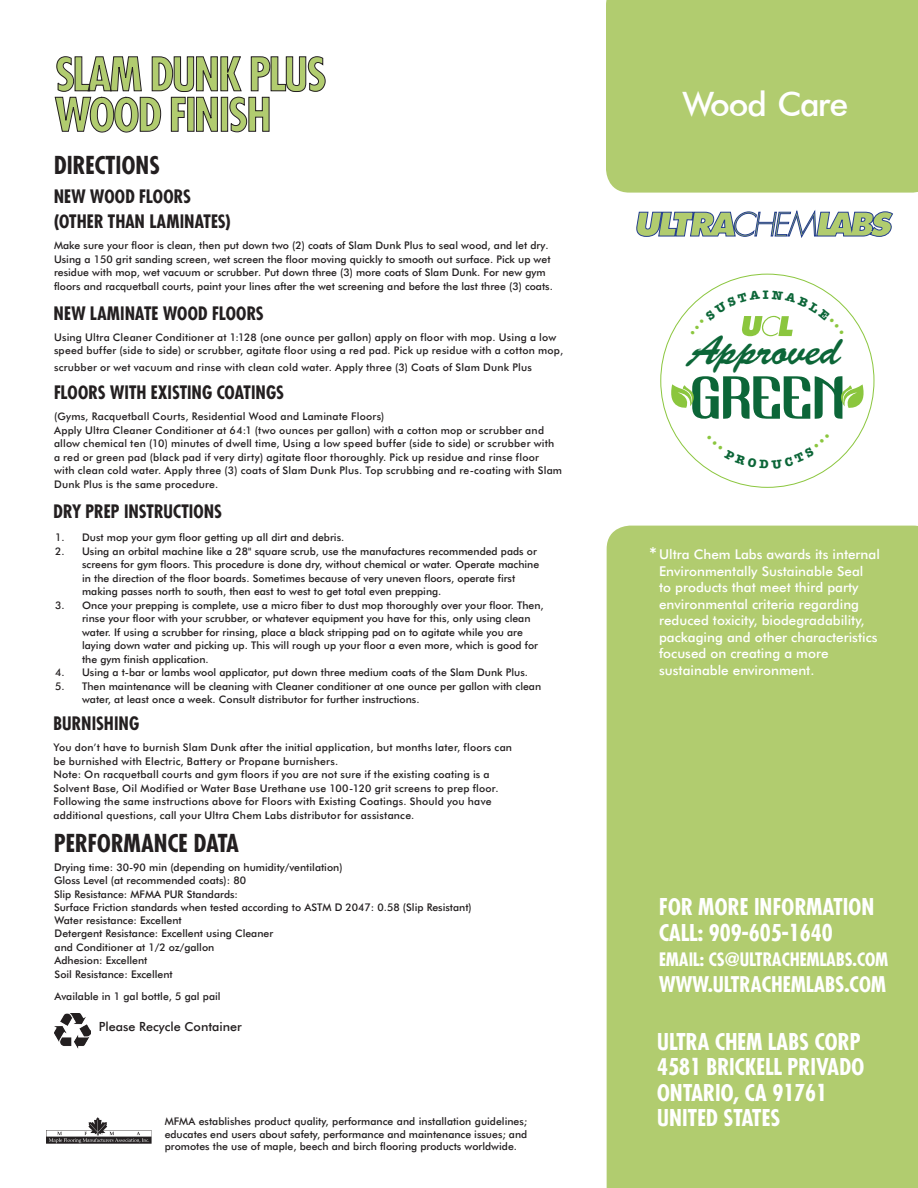
<style>
.page{position:relative;width:918px;height:1188px;background:#fff}
.page>*{position:absolute;margin:0;border:0;box-sizing:border-box;transform-origin:0 0}
.t1{font:51.15px "Nudely Regular One Demo Version";letter-spacing:-.01em;color:#0c6638}
.t2{font:700 condensed 45px/40.5px "Futura";letter-spacing:-.04em;color:#b1cc6f}
.t3{font:41.7px "Brush Script Std";letter-spacing:-.01em;color:#0c6638}
.t4{font:39px "Futura";letter-spacing:-.05em;color:#fff}
.t5{font:700 condensed 24px "Futura";color:#231f20}
.t6{font:700 condensed 22.5px/25.5px "Futura";color:#fff}
.t7{font:700 condensed 21px "Futura";color:#fff}
.t8{font:700 condensed 18px "Futura";letter-spacing:-.005em;color:#231f20}
.t9{font:700 condensed 18px "Futura";color:#fff}
.t10{font:18px "Futura Md BT Medium";color:#fff}
.t11{font:13.5px/16.5px "Futura Md BT Medium";color:#fff}
.t12{font:12.6px "Futura Md BT Medium";color:#231f20}
.t13{font:10.5px/13.5px "Futura Md BT Medium";color:#231f20}
.t14{font:10.5px/13.5px "Futura Md BT Medium";letter-spacing:.02em;color:#231f20}
</style>
<div class="page">
<div style="left:607px;top:526px;width:311px;height:662px;background:#b1cc6f"></div>
<div style="left:606px;top:0;width:312px;height:193px;background:#b1cc6f"></div>
<svg style="left:841px;top:384px;width:23px;height:24px"></svg>
<svg style="left:671px;top:384px;width:23px;height:24px"></svg>
<img style="left:55px;top:1013px;width:35px;height:35px">
<svg style="left:55px;top:56px;width:270px;height:76px"></svg>
<svg style="left:636px;top:211px;width:257px;height:27px"></svg>
<img style="left:46px;top:1117px;width:105px;height:27px">
<svg style="left:690px;top:290px;width:154px;height:46px"></svg>
<h2 class="t2" style="left:55px;top:53px;width:273px">SLAM DUNK PLUS<br>WOOD FINISH</h2>
<h3 class="t5" style="left:54px;top:150px;width:108px">DIRECTIONS</h3>
<h3 class="t8" style="left:54px;top:184px;width:62px">NEW WOOD</h3>
<h3 class="t8" style="left:139px;top:184px;width:17px">FLOORS</h3>
<h3 class="t8" style="left:54px;top:210px;width:15px">(OTHER</h3>
<h3 class="t8" style="left:108px;top:210px;width:10px">THAN</h3>
<h3 class="t8" style="left:150px;top:210px;width:17px">LAMINATES</h3>
<h3 class="t8" style="left:226px;top:210px;width:7px">)</h3>
<p class="t13" style="left:54px;top:239px;width:500px">Make sure your floor is clean, then put down two (2) coats of Slam Dunk Plus to seal wood, and let dry.<br>Using a 150 grit sanding screen, wet screen the floor moving quickly to smooth out surface. Pick up wet residue with mop, wet vacuum or scrubber. Put down three (3) more coats of Slam Dunk. For new gym floors and racquetball courts, paint your lines after the wet screening and before the last three (3) coats.</p>
<h3 class="t8" style="left:54px;top:301px;width:54px">NEW LAMINATE</h3>
<h3 class="t8" style="left:163px;top:301px;width:25px">WOOD</h3>
<h3 class="t8" style="left:212px;top:301px;width:17px">FLOORS</h3>
<p class="t14" style="left:54px;top:330px;width:511px">Using Ultra Cleaner Conditioner at 1:128 (one ounce per gallon) apply on floor with mop. Using a low speed buffer (side to side) or scrubber, agitate floor using a red pad. Pick up residue with a cotton mop,</p>
<p class="t14" style="left:54px;top:360px;width:479px">scrubber or wet vacuum and rinse with clean cold water. Apply three (3) Coats of Slam Dunk Plus</p>
<h3 class="t8" style="left:54px;top:381px;width:17px">FLOORS</h3>
<h3 class="t8" style="left:110px;top:381px;width:10px">WITH</h3>
<h3 class="t8" style="left:151px;top:381px;width:25px">EXISTING</h3>
<h3 class="t8" style="left:217px;top:381px;width:18px">COATINGS</h3>
<p class="t14" style="left:54px;top:410px;width:510px">(Gyms, Racquetball Courts, Residential Wood and Laminate Floors)<br>Apply Ultra Cleaner Conditioner at 64:1 (two ounces per gallon) with a cotton mop or scrubber and allow chemical ten (10) minutes of dwell time, Using a low speed buffer (side to side) or scrubber with a red or green pad (black pad if very dirty) agitate floor thoroughly. Pick up residue and rinse floor with clean cold water. Apply three (3) coats of Slam Dunk Plus. Top scrubbing and re-coating with Slam Dunk Plus is the same procedure.</p>
<h3 class="t8" style="left:53px;top:499px;width:10px">DRY</h3>
<h3 class="t8" style="left:86px;top:499px;width:10px">PREP</h3>
<h3 class="t8" style="left:124px;top:499px;width:10px">INSTRUCTIONS</h3>
<p class="t13" style="left:55px;top:531px;width:291px">1. Dust mop your gym floor getting up all dirt and debris.</p>
<p class="t13" style="left:82px;top:544px;width:459px;text-indent:-27px">2. Using an orbital machine like a 28" square scrub, use the manufactures recommended pads or screens for gym floors. This procedure is done dry, without chemical or water. Operate machine in the direction of the floor boards. Sometimes because of very uneven floors, operate first making passes north to south, then east to west to get total even prepping.</p>
<p class="t13" style="left:82px;top:598px;width:463px;text-indent:-27px">3. Once your prepping is complete, use a micro fiber to dust mop thoroughly over your floor. Then, rinse your floor with your scrubber, or whatever equipment you have for this, only using clean water. If using a scrubber for rinsing, place a black stripping pad on to agitate while you are laying down water and picking up. This will rough up your floor a even more, which is good for the gym finish application.</p>
<p class="t13" style="left:55px;top:666px;width:474px">4. Using a t-bar or lambs wool applicator, put down three medium coats of the Slam Dunk Plus.</p>
<p class="t13" style="left:82px;top:679px;width:461px;text-indent:-27px">5. Then maintenance will be cleaning with Cleaner conditioner at one ounce per gallon with clean water, at least once a week. Consult distributor for further instructions.</p>
<h3 class="t8" style="left:53px;top:712px;width:19px">BURNISHING</h3>
<p class="t14" style="left:53px;top:741px;width:460px">You don’t have to burnish Slam Dunk after the initial application, but months later, floors can be burnished with Electric, Battery or Propane burnishers.<br>Note: On racquetball courts and gym floors if you are not sure if the existing coating is a Solvent Base, Oil Modified or Water Base Urethane use 100-120 grit screens to prep floor.<br>Following the same instructions above for Floors with Existing Coatings. Should you have additional questions, call your Ultra Chem Labs distributor for assistance.</p>
<h3 class="t5" style="left:54px;top:827px;width:187px">PERFORMANCE DATA</h3>
<p class="t13" style="left:54px;top:860px;width:419px">Drying time: 30-90 min (depending on humidity/ventilation)<br>Gloss Level (at recommended coats): 80<br>Slip Resistance: MFMA PUR Standards:<br>Surface Friction standards when tested according to ASTM D 2047: 0.58 (Slip Resistant)</p>
<p class="t13" style="left:55px;top:913px;width:220px">Water resistance: Excellent<br>Detergent Resistance: Excellent using Cleaner and Conditioner at 1/2 oz/gallon<br>Adhesion: Excellent<br>Soil Resistance: Excellent</p>
<p class="t13" style="left:55px;top:989px;width:168px">Available in 1 gal bottle, 5 gal pail</p>
<p class="t12" style="left:99px;top:1019px;width:145px">Please Recycle Container</p>
<p class="t13" style="left:165px;top:1115px;width:364px;line-height:12.6px;text-align:justify">MFMA establishes product quality, performance and installation guidelines; educates end users about safety, performance and maintenance issues; and promotes the use of maple, beech and birch flooring products worldwide.</p>
<h3 class="t4" style="left:680px;top:86px;width:170px">Wood Care</h3>
<h3 class="t3" style="left:689px;top:327px;width:154px">Approved</h3>
<h1 class="t1" style="left:690px;top:364px;width:157px">GREEN</h1>
<h3 class="t10" style="left:649px;top:543px;width:9px">*</h3>
<p class="t11" style="left:659px;top:546px;width:222px">Ultra Chem Labs awards its internal Environmentally Sustainable Seal<br>to products that meet third party environmental criteria regarding reduced toxicity, biodegradability, packaging and other characteristics focused on creating a more sustainable environment.</p>
<h3 class="t6" style="left:659px;top:894px;width:217px">FOR MORE INFORMATION<br>CALL: 909-605-1640</h3>
<h3 class="t9" style="left:659px;top:948px;width:231px">EMAIL: CS@ULTRACHEMLABS.COM</h3>
<h3 class="t7" style="left:659px;top:971px;width:229px">WWW.ULTRACHEMLABS.COM</h3>
<h3 class="t6" style="left:657px;top:1029px;width:209px">ULTRA CHEM LABS CORP<br>4581 BRICKELL PRIVADO<br>ONTARIO, CA 91761<br>UNITED STATES</h3>
</div>
